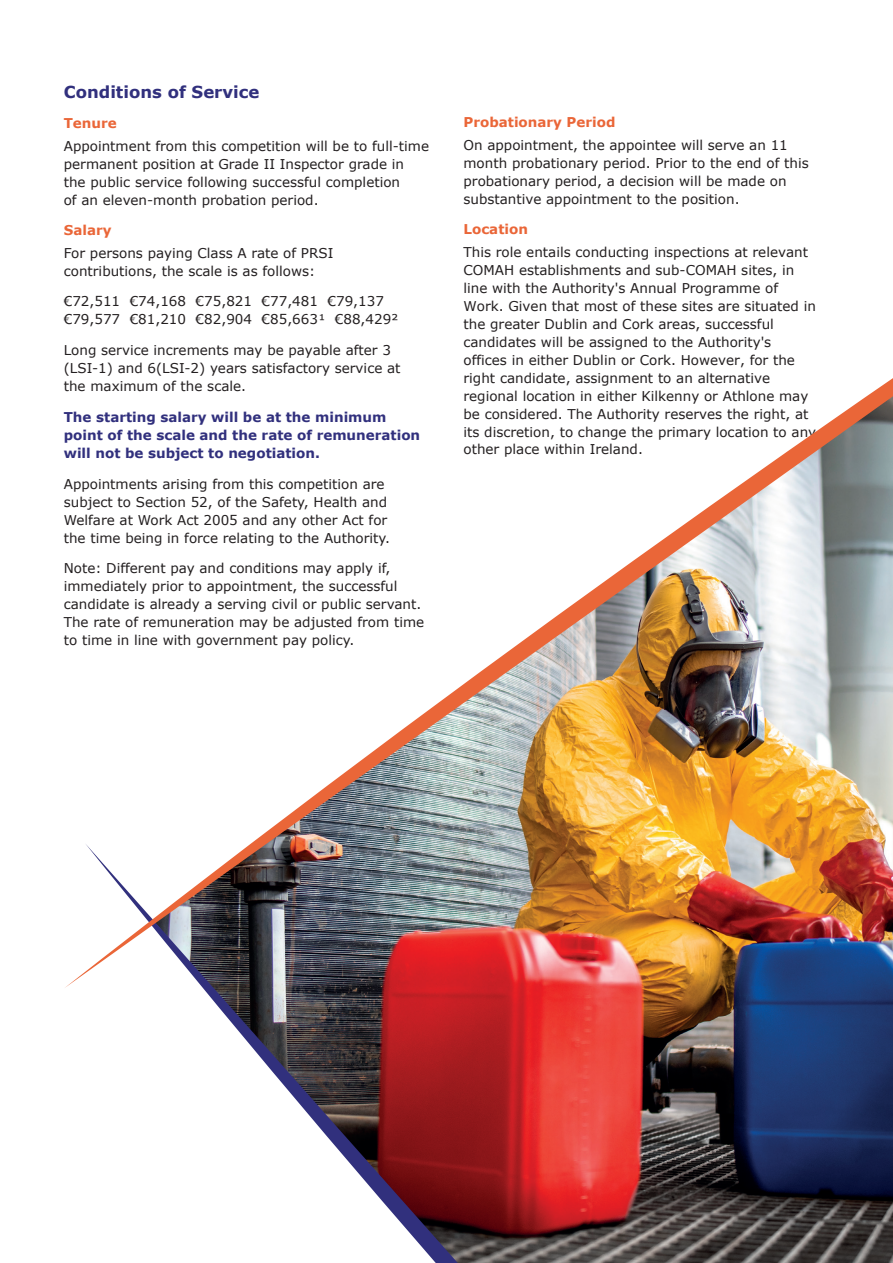
<style>
.page{position:relative;width:893px;height:1263px;background:#fff}
.page>*{position:absolute;margin:0;border:0;box-sizing:border-box;transform-origin:0 0}
.t1{font:700 16.5px "Verdana";color:#31307d}
.t2{font:13.5px/18px "Verdana";color:#231f20}
.t3{font:700 13.5px/18px "Verdana";color:#31307d}
.t4{font:700 13.5px "Verdana";color:#ea6638}
</style>
<div class="page">
<svg style="left:203px;top:988px;width:690px;height:275px"></svg>
<img style="left:65px;top:378px;width:828px;height:610px">
<p class="t1" style="left:64px;top:81px;width:197px">Conditions of Service</p>
<p class="t4" style="left:64px;top:115px;width:55px">Tenure</p>
<p class="t2" style="left:64px;top:137px;width:367px">Appointment from this competition will be to full-time permanent position at Grade II Inspector grade in the public service following successful completion<br>of an eleven-month probation period.</p>
<p class="t4" style="left:64px;top:222px;width:49px">Salary</p>
<p class="t2" style="left:64px;top:244px;width:271px">For persons paying Class A rate of PRSI contributions, the scale is as follows:</p>
<p class="t2" style="left:64px;top:293px;width:336px">€72,511 €74,168 €75,821 €77,481 €79,137 €79,577 €81,210 €82,904 €85,663¹ €88,429²</p>
<p class="t2" style="left:64px;top:341px;width:338px">Long service increments may be payable after 3 (LSI-1) and 6(LSI-2) years satisfactory service at the maximum of the scale.</p>
<p class="t3" style="left:64px;top:408px;width:358px">The starting salary will be at the minimum point of the scale and the rate of remuneration will not be subject to negotiation.</p>
<p class="t2" style="left:64px;top:475px;width:328px">Appointments arising from this competition are subject to Section 52, of the Safety, Health and Welfare at Work Act 2005 and any other Act for the time being in force relating to the Authority.</p>
<p class="t2" style="left:64px;top:560px;width:362px">Note: Different pay and conditions may apply if, immediately prior to appointment, the successful candidate is already a serving civil or public servant.<br>The rate of remuneration may be adjusted from time to time in line with government pay policy.</p>
<p class="t4" style="left:463px;top:114px;width:154px">Probationary Period</p>
<p class="t2" style="left:463px;top:136px;width:347px">On appointment, the appointee will serve an 11 month probationary period. Prior to the end of this probationary period, a decision will be made on substantive appointment to the position.</p>
<p class="t4" style="left:463px;top:221px;width:66px">Location</p>
<p class="t2" style="left:463px;top:242px;width:354px">This role entails conducting inspections at relevant COMAH establishments and sub-COMAH sites, in line with the Authority's Annual Programme of Work. Given that most of these sites are situated in the greater Dublin and Cork areas, successful candidates will be assigned to the Authority's offices in either Dublin or Cork. However, for the right candidate, assignment to an alternative regional location in either Kilkenny or Athlone may be considered. The Authority reserves the right, at its discretion, to change the primary location to any other place within Ireland.</p>
</div>
